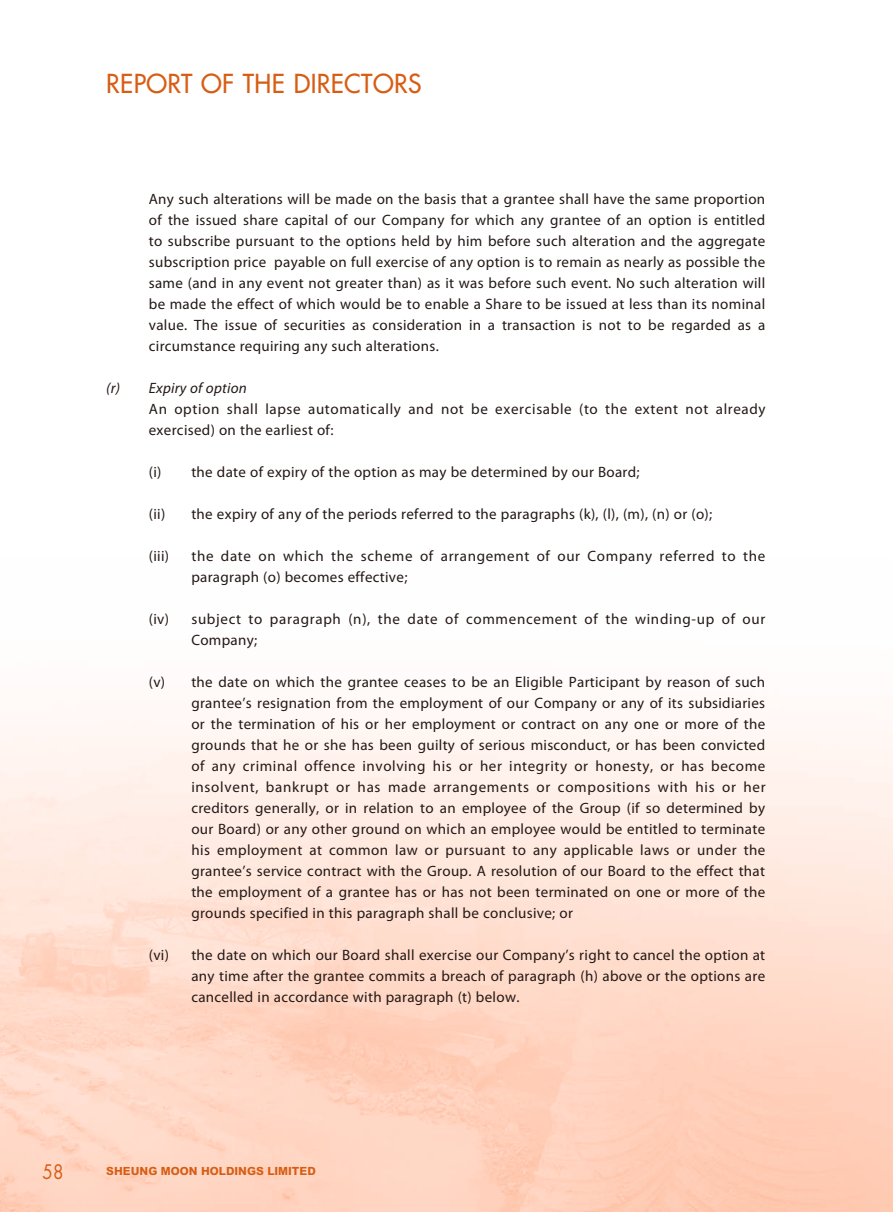
<style>
.page{position:relative;width:893px;height:1212px;background:#fff}
.page>*{position:absolute;margin:0;border:0;box-sizing:border-box;transform-origin:0 0}
.t1{font:500 25.5px "Futura Std";letter-spacing:.015em;color:#d75d14}
.t2{font:19.5px "Futura Std";color:#d75d14;scale:.86 1}
.t3{font:15px/21px "Myriad Pro";letter-spacing:.02em;color:#231916;text-align:justify}
.t4{font:15px/21px "Myriad Pro";letter-spacing:.045em;color:#231916}
.t5{font:italic 15px "Myriad Pro";letter-spacing:.02em;color:#231916}
.t6{font:800 11.25px "Arial MT Std";color:#d75d14}
</style>
<div class="page">
<h1 class="t1" style="left:106px;top:68px;width:317px">REPORT OF THE DIRECTORS</h1>
<p class="t3" style="left:149px;top:188px;width:618px">Any such alterations will be made on the basis that a grantee shall have the same proportion of the issued share capital of our Company for which any grantee of an option is entitled to subscribe pursuant to the options held by him before such alteration and the aggregate subscription price payable on full exercise of any option is to remain as nearly as possible the same (and in any event not greater than) as it was before such event. No such alteration will be made the effect of which would be to enable a Share to be issued at less than its nominal value. The issue of securities as consideration in a transaction is not to be regarded as a circumstance requiring any such alterations.</p>
<p class="t5" style="left:106px;top:379px;width:142px">(r) Expiry of option</p>
<p class="t4" style="left:149px;top:398px;width:618px">An option shall lapse automatically and not be exercisable (to the extent not already exercised) on the earliest of:</p>
<p class="t3" style="left:149px;top:461px;width:492px">(i) the date of expiry of the option as may be determined by our Board;</p>
<p class="t3" style="left:149px;top:503px;width:565px">(ii) the expiry of any of the periods referred to the paragraphs (k), (l), (m), (n) or (o);</p>
<p class="t3" style="left:149px;top:545px;width:22px">(iii)</p>
<p class="t4" style="left:191px;top:545px;width:575px">the date on which the scheme of arrangement of our Company referred to the paragraph (o) becomes effective;</p>
<p class="t4" style="left:191px;top:608px;width:575px;text-indent:-43px">(iv) subject to paragraph (n), the date of commencement of the winding-up of our<br>Company;</p>
<p class="t3" style="left:191px;top:671px;width:576px;text-indent:-43px">(v) the date on which the grantee ceases to be an Eligible Participant by reason of such grantee’s resignation from the employment of our Company or any of its subsidiaries or the termination of his or her employment or contract on any one or more of the grounds that he or she has been guilty of serious misconduct, or has been convicted of any criminal offence involving his or her integrity or honesty, or has become insolvent, bankrupt or has made arrangements or compositions with his or her creditors generally, or in relation to an employee of the Group (if so determined by our Board) or any other ground on which an employee would be entitled to terminate his employment at common law or pursuant to any applicable laws or under the grantee’s service contract with the Group. A resolution of our Board to the effect that the employment of a grantee has or has not been terminated on one or more of the grounds specified in this paragraph shall be conclusive; or</p>
<p class="t3" style="left:191px;top:944px;width:575px;text-indent:-43px">(vi) the date on which our Board shall exercise our Company’s right to cancel the option at any time after the grantee commits a breach of paragraph (h) above or the options are cancelled in accordance with paragraph (t) below.</p>
<h2 class="t2" style="left:43px;top:1159px;width:26px">58</h2>
<p class="t6" style="left:106px;top:1164px;width:211px">SHEUNG MOON HOLDINGS LIMITED</p>
</div>
